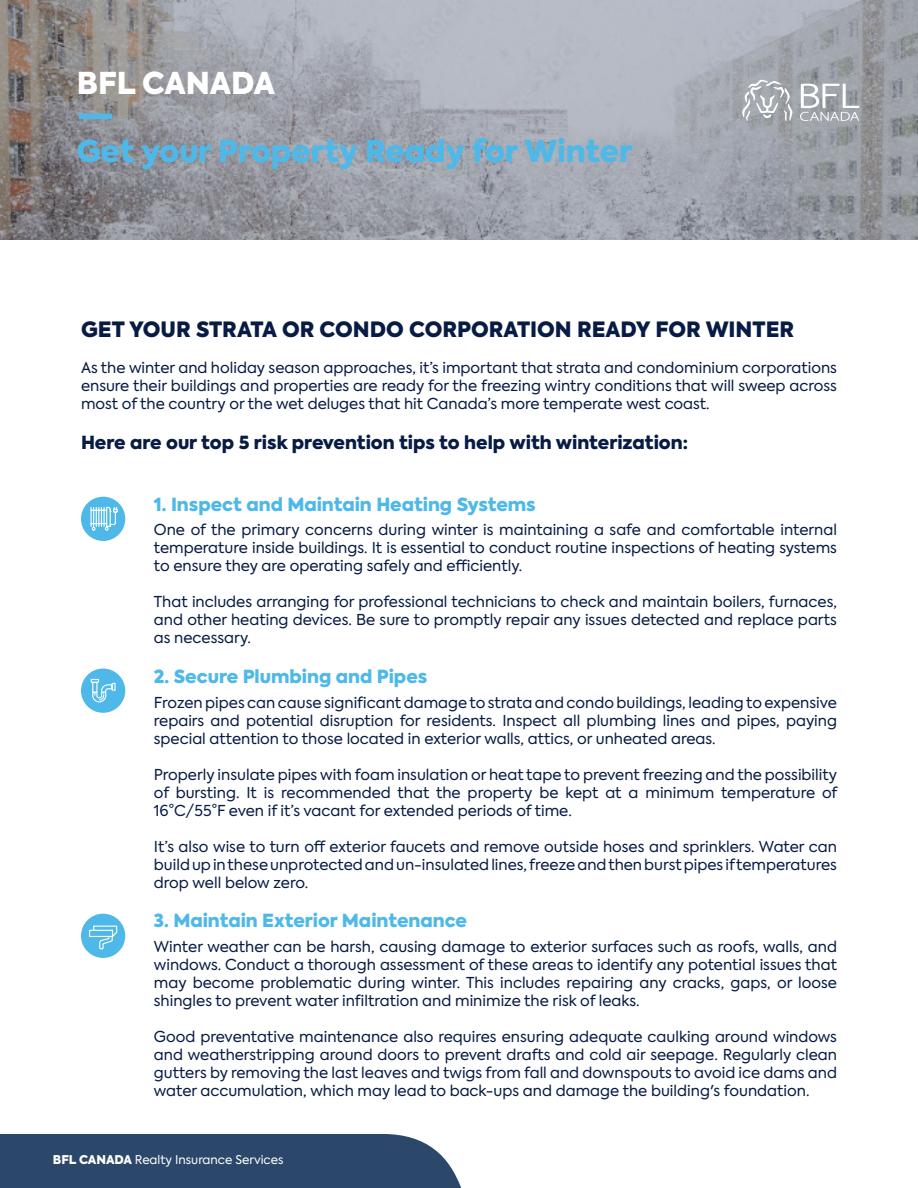
<style>
.page{position:relative;width:918px;height:1188px;background:#fff}
.page>*{position:absolute;margin:0;border:0;box-sizing:border-box;transform-origin:0 0}
.t1{font:900 30px "Axiforma";color:#4eb9e9}
.Subtitle_teal{font:900 30px "Axiforma";color:#fff}
.t2{font:900 21px "Axiforma";color:#071b44}
.t3{font:900 18px "Axiforma";color:#4eb9e9}
.t4{font:900 18px "Axiforma";color:#071b44}
.t5{font:15px/18px "Axiforma";color:#071b44;text-align:justify}
.t6{font:12px "Axiforma";color:#fff}
.s1{font-weight:900}
</style>
<div class="page">
<svg style="left:0;top:0;width:918px;height:240px;background:#9ea0a7"></svg>
<svg style="left:79px;top:114px;width:33px;height:5px"></svg>
<svg style="left:742px;top:80px;width:51px;height:41px;background:#b3b6bb"></svg>
<svg style="left:800px;top:84px;width:59px;height:37px"></svg>
<div style="left:81px;top:497px;width:44px;height:44px;background:#4eb9e9;border-radius:50%"></div>
<div style="left:81px;top:669px;width:44px;height:44px;background:#4eb9e9;border-radius:50%"></div>
<div style="left:81px;top:914px;width:44px;height:44px;background:#4eb9e9;border-radius:50%"></div>
<div style="left:0;top:1134px;width:461px;height:54px;background:#2b4769"></div>
<svg style="left:90px;top:678px;width:26px;height:25px"></svg>
<svg style="left:90px;top:506px;width:28px;height:25px"></svg>
<svg style="left:89px;top:925px;width:29px;height:25px"></svg>
<p class="Subtitle_teal" style="left:77px;top:62px;width:200px">BFL CANADA</p>
<p class="Subtitle_teal" style="left:123px;top:75px;width:200px">BFL CANADA</p>
<p class="t1" style="left:77px;top:129px;width:557px">Get your Property Ready for Winter</p>
<p class="t2" style="left:81px;top:314px;width:715px">GET YOUR STRATA OR CONDO CORPORATION READY FOR WINTER</p>
<p class="t5" style="left:81px;top:359px;width:758px">As the winter and holiday season approaches, it’s important that strata and condominium corporations ensure their buildings and properties are ready for the freezing wintry conditions that will sweep across most of the country or the wet deluges that hit Canada’s more temperate west coast.</p>
<p class="t4" style="left:81px;top:429px;width:609px">Here are our top 5 risk prevention tips to help with winterization:</p>
<p class="t3" style="left:154px;top:491px;width:383px">1. Inspect and Maintain Heating Systems</p>
<p class="t5" style="left:154px;top:521px;width:685px">One of the primary concerns during winter is maintaining a safe and comfortable internal temperature inside buildings. It is essential to conduct routine inspections of heating systems to ensure they are operating safely and efficiently.</p>
<p class="t5" style="left:154px;top:593px;width:685px">That includes arranging for professional technicians to check and maintain boilers, furnaces, and other heating devices. Be sure to promptly repair any issues detected and replace parts as necessary.</p>
<p class="t3" style="left:154px;top:664px;width:275px">2. Secure Plumbing and Pipes</p>
<p class="t5" style="left:154px;top:694px;width:685px">Frozen pipes can cause significant damage to strata and condo buildings, leading to expensive repairs and potential disruption for residents. Inspect all plumbing lines and pipes, paying special attention to those located in exterior walls, attics, or unheated areas.</p>
<p class="t5" style="left:154px;top:766px;width:685px">Properly insulate pipes with foam insulation or heat tape to prevent freezing and the possibility of bursting. It is recommended that the property be kept at a minimum temperature of 16°C/55°F even if it’s vacant for extended periods of time.</p>
<p class="t5" style="left:154px;top:838px;width:685px">It’s also wise to turn off exterior faucets and remove outside hoses and sprinklers. Water can build up in these unprotected and un-insulated lines, freeze and then burst pipes if temperatures drop well below zero.</p>
<p class="t3" style="left:154px;top:908px;width:315px">3. Maintain Exterior Maintenance</p>
<p class="t5" style="left:154px;top:938px;width:685px">Winter weather can be harsh, causing damage to exterior surfaces such as roofs, walls, and windows. Conduct a thorough assessment of these areas to identify any potential issues that may become problematic during winter. This includes repairing any cracks, gaps, or loose shingles to prevent water infiltration and minimize the risk of leaks.</p>
<p class="t5" style="left:154px;top:1028px;width:685px">Good preventative maintenance also requires ensuring adequate caulking around windows and weatherstripping around doors to prevent drafts and cold air seepage. Regularly clean gutters by removing the last leaves and twigs from fall and downspouts to avoid ice dams and water accumulation, which may lead to back-ups and damage the building's foundation.</p>
<p class="t6" style="left:53px;top:1152px;width:232px"><span class="s1">BFL CANADA</span> Realty Insurance Services</p>
</div>
